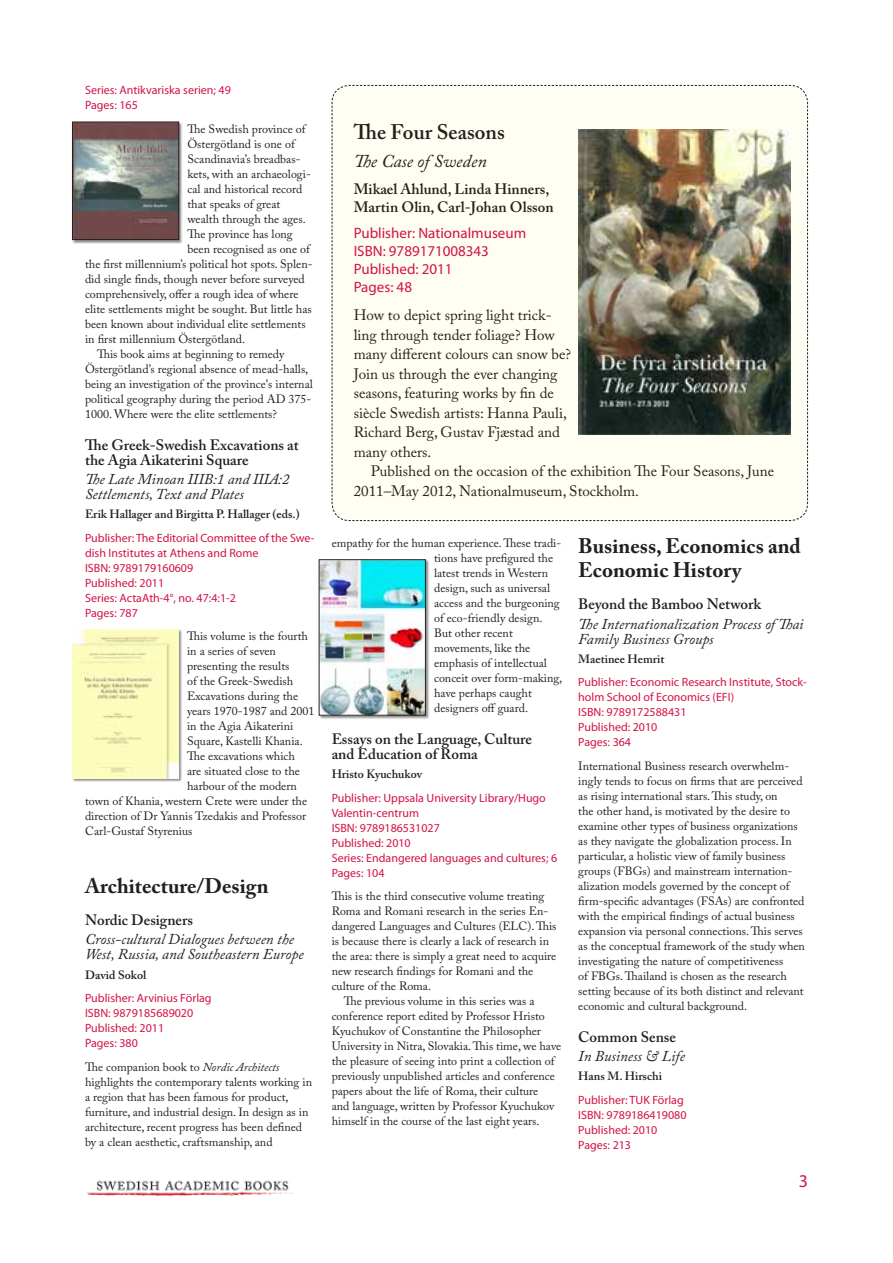
<style>
.page{position:relative;width:893px;height:1263px;background:#fff}
.page>*{position:absolute;margin:0;border:0;box-sizing:border-box;transform-origin:0 0}
.t1{font:700 21px/24px "Adobe Caslon Pro";color:#231f20}
.t2{font:600 21px "Adobe Caslon Pro";color:#231f20}
.t3{font:italic 18px "Adobe Caslon Pro";color:#231f20}
.t4{font:18px "Myriad Pro";color:#d31245}
.t5{font:15px/19.5px "Adobe Caslon Pro";color:#231f20}
.t6{font:600 15px/15px "Adobe Caslon Pro";color:#231f20}
.t7{font:italic 15px/15px "Adobe Caslon Pro";color:#231f20}
.t8{font:15px/18px "Myriad Pro";color:#d31245}
.t9{font:12px/15px "Adobe Caslon Pro";color:#231f20}
.t10{font:12px/15px "Myriad Pro";color:#d31245}
.t11{font:600 12px "Adobe Caslon Pro";color:#231f20}
.s1{font-style:italic}
</style>
<div class="page">
<img style="left:86px;top:1180px;width:214px;height:16px">
<div style="left:331px;top:85px;width:477px;height:436px;background:#fffef2"></div>
<img style="left:578px;top:130px;width:213px;height:304px">
<div style="left:72px;top:122px;width:111px;height:122px;background:#231f20;opacity:.5"></div>
<img style="left:74px;top:124px;width:103px;height:114px">
<div style="left:72px;top:122px;width:107px;height:118px;border:1px solid #231f20"></div>
<div style="left:72px;top:629px;width:111px;height:153px;background:#231f20;opacity:.5"></div>
<img style="left:72px;top:629px;width:107px;height:149px">
<div style="left:319px;top:560px;width:111px;height:159px;background:#231f20;opacity:.5"></div>
<img style="left:321px;top:561px;width:103px;height:152px">
<div style="left:319px;top:559px;width:107px;height:156px;border:1px solid #231f20"></div>
<p class="t10" style="left:85px;top:82px;width:147px">Series: Antikvariska serien; 49<br>Pages: 165</p>
<p class="t9" style="left:187px;top:121px;width:121px">The Swedish province of</p>
<p class="t9" style="left:187px;top:136px;width:110px">Östergötland is one of</p>
<p class="t9" style="left:187px;top:151px;width:115px">Scandinavia’s breadbas-</p>
<p class="t9" style="left:187px;top:166px;width:125px">kets, with an archaeologi-</p>
<p class="t9" style="left:187px;top:181px;width:116px">cal and historical record</p>
<p class="t9" style="left:187px;top:196px;width:94px">that speaks of great</p>
<p class="t9" style="left:187px;top:211px;width:120px">wealth through the ages.</p>
<p class="t9" style="left:187px;top:226px;width:107px">The province has long</p>
<p class="t9" style="left:187px;top:241px;width:125px">been recognised as one of</p>
<p class="t9" style="left:85px;top:256px;width:229px">the first millennium’s political hot spots. Splen-</p>
<p class="t9" style="left:85px;top:271px;width:221px">did single finds, though never before surveyed</p>
<p class="t9" style="left:85px;top:286px;width:215px">comprehensively, offer a rough idea of where</p>
<p class="t9" style="left:85px;top:301px;width:228px">elite settlements might be sought. But little has</p>
<p class="t9" style="left:85px;top:316px;width:222px">been known about individual elite settlements</p>
<p class="t9" style="left:85px;top:331px;width:161px">in first millennium Östergötland.</p>
<p class="t9" style="left:97px;top:346px;width:189px">This book aims at beginning to remedy</p>
<p class="t9" style="left:85px;top:361px;width:225px">Östergötland’s regional absence of mead-halls,</p>
<p class="t9" style="left:85px;top:376px;width:229px">being an investigation of the province's internal</p>
<p class="t9" style="left:85px;top:391px;width:228px">political geography during the period AD 375-</p>
<p class="t9" style="left:85px;top:406px;width:193px">1000. Where were the elite settlements?</p>
<p class="t6" style="left:85px;top:437px;width:215px">The Greek-Swedish Excavations at the Agia Aikaterini Square</p>
<p class="t7" style="left:85px;top:471px;width:206px">The Late Minoan IIIB:1 and IIIA:2<br>Settlements, Text and Plates</p>
<p class="t11" style="left:85px;top:507px;width:216px">Erik Hallager and Birgitta P. Hallager (eds.)</p>
<p class="t10" style="left:85px;top:530px;width:231px">Publisher: The Editorial Committee of the Swe&shy;dish Institutes at Athens and Rome<br>ISBN: 9789179160609<br>Published: 2011<br>Series: ActaAth-4°, no. 47:4:1-2<br>Pages: 787</p>
<p class="t9" style="left:187px;top:628px;width:122px">This volume is the fourth</p>
<p class="t9" style="left:187px;top:643px;width:90px">in a series of seven</p>
<p class="t9" style="left:187px;top:658px;width:104px">presenting the results</p>
<p class="t9" style="left:187px;top:673px;width:108px">of the Greek-Swedish</p>
<p class="t9" style="left:187px;top:688px;width:113px">Excavations during the</p>
<p class="t9" style="left:187px;top:703px;width:129px">years 1970-1987 and 2001</p>
<p class="t9" style="left:187px;top:718px;width:108px">in the Agia Aikaterini</p>
<p class="t9" style="left:187px;top:733px;width:117px">Square, Kastelli Khania.</p>
<p class="t9" style="left:187px;top:748px;width:109px">The excavations which</p>
<p class="t9" style="left:187px;top:763px;width:114px">are situated close to the</p>
<p class="t9" style="left:187px;top:778px;width:111px">harbour of the modern</p>
<p class="t9" style="left:85px;top:793px;width:224px">town of Khania, western Crete were under the</p>
<p class="t9" style="left:85px;top:808px;width:223px">direction of Dr Yannis Tzedakis and Professor</p>
<p class="t9" style="left:85px;top:823px;width:109px">Carl-Gustaf Styrenius</p>
<h1 class="t1" style="left:85px;top:874px;width:185px">Architecture/Design</h1>
<p class="t6" style="left:85px;top:912px;width:109px">Nordic Designers</p>
<p class="t7" style="left:85px;top:932px;width:220px">Cross-cultural Dialogues between the<br>West, Russia, and Southeastern Europe</p>
<p class="t11" style="left:85px;top:967px;width:63px">David Sokol</p>
<p class="t10" style="left:85px;top:990px;width:128px">Publisher: Arvinius Förlag<br>ISBN: 9879185689020<br>Published: 2011<br>Pages: 380</p>
<p class="t9" style="left:85px;top:1059px;width:229px">The companion book to <span class="s1">Nordic Architects </span>highlights the contemporary talents working in a region that has been famous for product, furniture, and industrial design. In design as in architecture, recent progress has been defined by a clean aesthetic, craftsmanship, and</p>
<h1 class="t2" style="left:354px;top:120px;width:153px">The Four Seasons</h1>
<h2 class="t3" style="left:354px;top:150px;width:134px">The Case of Sweden</h2>
<p class="t6" style="left:354px;top:180px;width:201px;line-height:18px">Mikael Ahlund, Linda Hinners,<br>Martin Olin, Carl-Johan Olsson</p>
<p class="t8" style="left:354px;top:224px;width:174px">Publisher: Nationalmuseum<br>ISBN: 9789171008343<br>Published: 2011<br>Pages: 48</p>
<p class="t5" style="left:354px;top:305px;width:219px">How to depict spring light trick&shy;ling through tender foliage? How many different colours can snow be?<br>Join us through the ever changing seasons, featuring works by fin de siècle Swedish artists: Hanna Pauli,<br>Richard Berg, Gustav Fjæstad and many others.</p>
<p class="t5" style="left:354px;top:461px;width:422px;text-indent:17px">Published on the occasion of the exhibition The Four Seasons, June<br>2011–May 2012, Nationalmuseum, Stockholm.</p>
<p class="t9" style="left:434px;top:535px;width:130px;text-indent:-102px">empathy for the human experience. These tradi&shy;tions have prefigured the latest trends in Western design, such as universal access and the burgeoning of eco-friendly design.<br>But other recent movements, like the emphasis of intellectual conceit over form-making, have perhaps caught designers off guard.</p>
<p class="t6" style="left:332px;top:731px;width:202px">Essays on the Language, Culture and Education of Roma</p>
<p class="t11" style="left:332px;top:767px;width:92px">Hristo Kyuchukov</p>
<p class="t10" style="left:332px;top:790px;width:227px">Publisher: Uppsala University Library/Hugo<br>Valentin-centrum<br>ISBN: 9789186531027<br>Published: 2010<br>Series: Endangered languages and cultures; 6<br>Pages: 104</p>
<p class="t9" style="left:332px;top:888px;width:214px">This is the third consecutive volume treating</p>
<p class="t9" style="left:332px;top:903px;width:218px">Roma and Romani research in the series En-</p>
<p class="t9" style="left:332px;top:918px;width:226px">dangered Languages and Cultures (ELC). This</p>
<p class="t9" style="left:332px;top:933px;width:219px">is because there is clearly a lack of research in</p>
<p class="t9" style="left:332px;top:948px;width:226px">the area: there is simply a great need to acquire</p>
<p class="t9" style="left:332px;top:963px;width:203px">new research findings for Romani and the</p>
<p class="t9" style="left:332px;top:978px;width:101px">culture of the Roma.</p>
<p class="t9" style="left:344px;top:993px;width:192px">The previous volume in this series was a</p>
<p class="t9" style="left:332px;top:1008px;width:215px">conference report edited by Professor Hristo</p>
<p class="t9" style="left:332px;top:1023px;width:211px">Kyuchukov of Constantine the Philosopher</p>
<p class="t9" style="left:332px;top:1038px;width:231px">University in Nitra, Slovakia. This time, we have</p>
<p class="t9" style="left:332px;top:1053px;width:226px">the pleasure of seeing into print a collection of</p>
<p class="t9" style="left:332px;top:1068px;width:225px">previously unpublished articles and conference</p>
<p class="t9" style="left:332px;top:1083px;width:208px">papers about the life of Roma, their culture</p>
<p class="t9" style="left:332px;top:1098px;width:224px">and language, written by Professor Kyuchukov</p>
<p class="t9" style="left:332px;top:1113px;width:209px">himself in the course of the last eight years.</p>
<h1 class="t1" style="left:578px;top:534px;width:224px">Business, Economics and<br>Economic History</h1>
<p class="t6" style="left:578px;top:597px;width:184px">Beyond the Bamboo Network</p>
<p class="t7" style="left:578px;top:616px;width:227px">The Internationalization Process of Thai<br>Family Business Groups</p>
<p class="t11" style="left:578px;top:652px;width:88px">Maetinee Hemrit</p>
<p class="t10" style="left:578px;top:675px;width:230px">Publisher: Economic Research Institute, Stock&shy;holm School of Economics (EFI)<br>ISBN: 9789172588431<br>Published: 2010<br>Pages: 364</p>
<p class="t9" style="left:578px;top:758px;width:228px">International Business research overwhelm&shy;ingly tends to focus on firms that are perceived as rising international stars. This study, on<br>the other hand, is motivated by the desire to examine other types of business organizations as they navigate the globalization process. In particular, a holistic view of family business groups (FBGs) and mainstream internation&shy;alization models governed by the concept of firm-specific advantages (FSAs) are confronted with the empirical findings of actual business expansion via personal connections. This serves as the conceptual framework of the study when investigating the nature of competitiveness<br>of FBGs. Thailand is chosen as the research setting because of its both distinct and relevant economic and cultural background.</p>
<p class="t6" style="left:578px;top:1029px;width:99px">Common Sense</p>
<p class="t7" style="left:578px;top:1048px;width:108px">In Business &amp; Life</p>
<p class="t11" style="left:578px;top:1069px;width:85px">Hans M. Hirschi</p>
<p class="t10" style="left:578px;top:1092px;width:110px">Publisher: TUK Förlag<br>ISBN: 9789186419080<br>Published: 2010<br>Pages: 213</p>
<h2 class="t4" style="left:799px;top:1170px;width:11px">3</h2>
</div>
